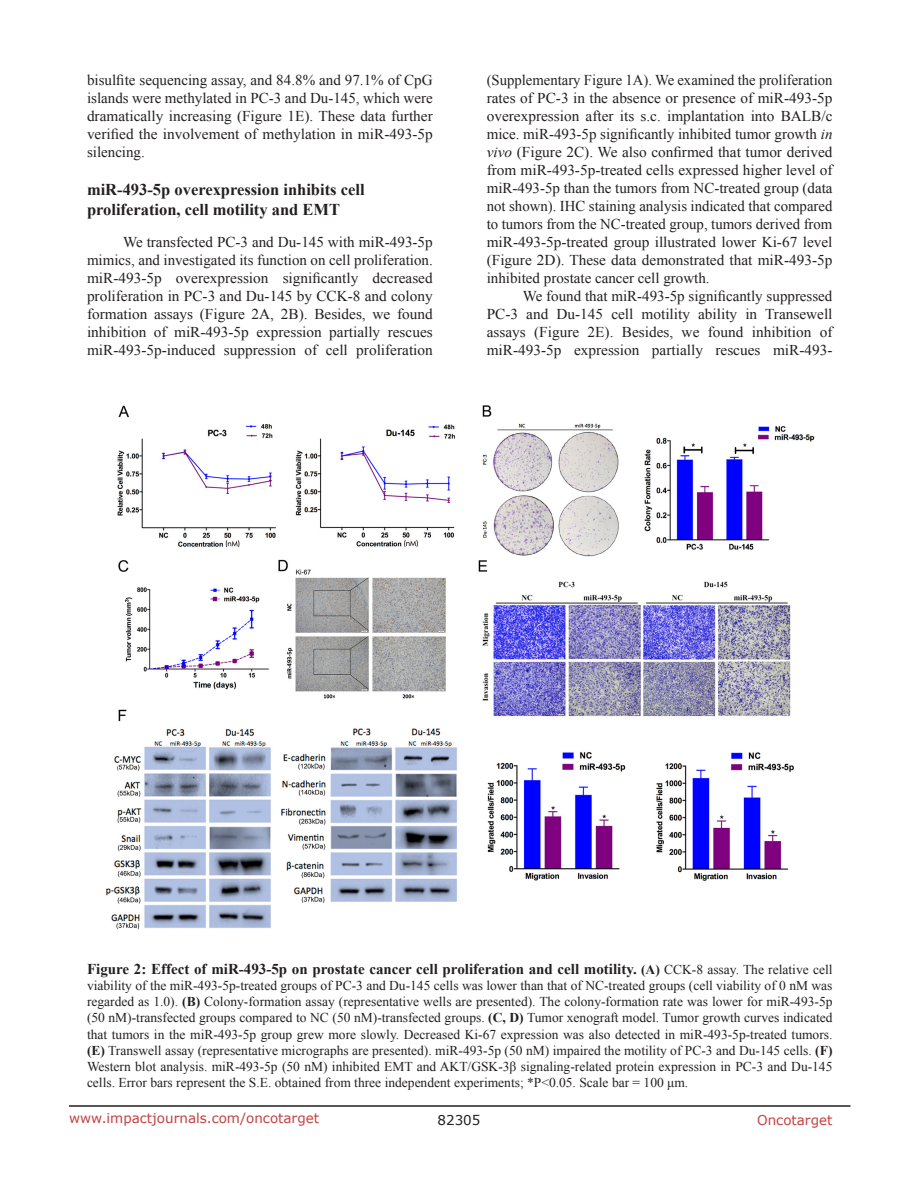
<style>
.page{position:relative;width:918px;height:1188px;background:#fff}
.page>*{position:absolute;margin:0;border:0;box-sizing:border-box;transform-origin:0 0}
.SubHeading{font:700 16.5px/19.8px "Times New Roman";color:#231f20}
.BodyText{font:15px/18px "Times New Roman";color:#231f20;text-align:justify}
.figuretext{font:700 15px "Times New Roman";color:#231f20}
.figuretext-2{font:13.5px/16.2px "Times New Roman";color:#231f20;text-align:justify}
.t1{font:13.5px "Verdana";color:#c24141}
.t2{font:13.5px "Verdana";color:#231f20}
.s1{font-style:italic}
.s2{font-size:13.5px}
.s3{font-weight:400;font-size:13.5px}
.s4{font-weight:700}
</style>
<div class="page">
<hr style="left:69px;top:1105px;width:781px;height:2px;background:#231f20">
<img style="left:105px;top:405px;width:710px;height:525px">
<p class="BodyText" style="left:87px;top:71px;width:347px">bisulfite sequencing assay, and 84.8% and 97.1% of CpG islands were methylated in PC-3 and Du-145, which were dramatically increasing (Figure 1E). These data further verified the involvement of methylation in miR-493-5p silencing.</p>
<p class="SubHeading" style="left:87px;top:179px;width:279px">miR-493-5p overexpression inhibits cell proliferation, cell motility and EMT</p>
<p class="BodyText" style="left:87px;top:232px;width:347px;text-indent:36px">We transfected PC-3 and Du-145 with miR-493-5p mimics, and investigated its function on cell proliferation. miR-493-5p overexpression significantly decreased proliferation in PC-3 and Du-145 by CCK-8 and colony formation assays (Figure 2A, 2B). Besides, we found inhibition of miR-493-5p expression partially rescues miR-493-5p-induced suppression of cell proliferation</p>
<p class="BodyText" style="left:487px;top:71px;width:347px">(Supplementary Figure 1A). We examined the proliferation rates of PC-3 in the absence or presence of miR-493-5p overexpression after its s.c. implantation into BALB/c mice. miR-493-5p significantly inhibited tumor growth <span class="s1">in vivo</span> (Figure 2C). We also confirmed that tumor derived from miR-493-5p-treated cells expressed higher level of miR-493-5p than the tumors from NC-treated group (data not shown). IHC staining analysis indicated that compared to tumors from the NC-treated group, tumors derived from miR-493-5p-treated group illustrated lower Ki-67 level (Figure 2D). These data demonstrated that miR-493-5p inhibited prostate cancer cell growth.</p>
<p class="BodyText" style="left:487px;top:287px;width:347px;text-indent:36px">We found that miR-493-5p significantly suppressed PC-3 and Du-145 cell motility ability in Transewell assays (Figure 2E). Besides, we found inhibition of miR-493-5p expression partially rescues miR-493-</p>
<p class="figuretext" style="left:87px;top:958px;width:747px">Figure 2: Effect of miR-493-5p on prostate cancer cell proliferation and cell motility. <span class="s2">(A)</span> <span class="s3">CCK-8 assay. The relative cell</span></p>
<p class="figuretext-2" style="left:87px;top:977px;width:747px">viability of the miR-493-5p-treated groups of PC-3 and Du-145 cells was lower than that of NC-treated groups (cell viability of 0 nM was regarded as 1.0). <span class="s4">(B)</span> Colony-formation assay (representative wells are presented). The colony-formation rate was lower for miR-493-5p (50 nM)-transfected groups compared to NC (50 nM)-transfected groups. <span class="s4">(C, D)</span> Tumor xenograft model. Tumor growth curves indicated that tumors in the miR-493-5p group grew more slowly. Decreased Ki-67 expression was also detected in miR-493-5p-treated tumors. <span class="s4">(E)</span> Transwell assay (representative micrographs are presented). miR-493-5p (50 nM) impaired the motility of PC-3 and Du-145 cells. <span class="s4">(F)<br></span>Western blot analysis. miR-493-5p (50 nM) inhibited EMT and AKT/GSK-3β signaling-related protein expression in PC-3 and Du-145 cells. Error bars represent the S.E. obtained from three independent experiments; *P&lt;0.05. Scale bar = 100 μm.</p>
<p class="t1" style="left:69px;top:1109px;width:252px">www.impactjournals.com/oncotarget</p>
<p class="t2" style="left:438px;top:1111px;width:44px">82305</p>
<p class="t1" style="left:757px;top:1111px;width:77px">Oncotarget</p>
</div>
